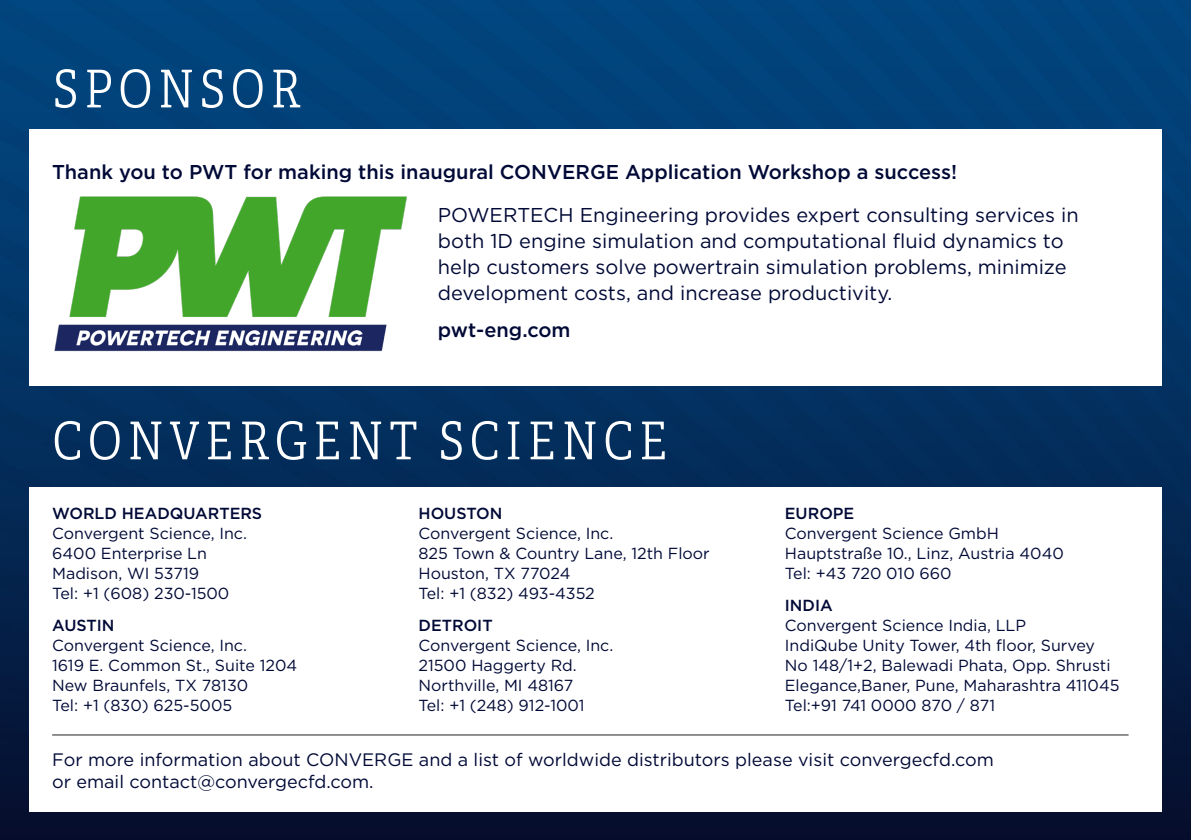
<style>
.page{position:relative;width:1191px;height:840px;background:#fff}
.page>*{position:absolute;margin:0;border:0;box-sizing:border-box;transform-origin:0 0}
.t1{font:300 52px "Adelle Condensed";letter-spacing:.11em;color:#fff}
.t2{font:20px/26px "Gotham";color:#010936}
.t3{font:500 20px "Gotham";color:#010936}
.t4{font:18px/22px "Gotham";color:#010936}
.t5{font:16px/20px "Gotham";color:#010936}
.t6{font:500 16px "Gotham";color:#010936}
</style>
<div class="page">
<img style="left:0;top:0;width:1191px;height:839px">
<div style="left:29px;top:129px;width:1132px;height:257px;background:#fff"></div>
<img style="left:54px;top:196px;width:353px;height:156px">
<div style="left:29px;top:486px;width:1132px;height:325px;background:#fff"></div>
<hr style="left:52px;top:734px;width:1076px;height:1px;background:#231f20">
<p class="t1" style="left:53px;top:58px;width:250px">SPONSOR</p>
<p class="t3" style="left:52px;top:158px;width:906px">Thank you to PWT for making this inaugural CONVERGE Application Workshop a success!</p>
<p class="t2" style="left:438px;top:201px;width:642px">POWERTECH Engineering provides expert consulting services in both 1D engine simulation and computational fluid dynamics to help customers solve powertrain simulation problems, minimize development costs, and increase productivity.</p>
<p class="t3" style="left:438px;top:316px;width:134px">pwt-eng.com</p>
<p class="t1" style="left:53px;top:409px;width:616px">CONVERGENT SCIENCE</p>
<p class="t6" style="left:52px;top:503px;width:211px">WORLD HEADQUARTERS</p>
<p class="t5" style="left:52px;top:523px;width:196px">Convergent Science, Inc.<br>6400 Enterprise Ln<br>Madison, WI 53719<br>Tel: +1 (608) 230-1500</p>
<p class="t6" style="left:52px;top:614px;width:64px">AUSTIN</p>
<p class="t5" style="left:52px;top:634px;width:247px">Convergent Science, Inc.<br>1619 E. Common St., Suite 1204<br>New Braunfels, TX 78130<br>Tel: +1 (830) 625-5005</p>
<p class="t6" style="left:418px;top:503px;width:85px">HOUSTON</p>
<p class="t5" style="left:418px;top:523px;width:293px">Convergent Science, Inc.<br>825 Town &amp; Country Lane, 12th Floor<br>Houston, TX 77024<br>Tel: +1 (832) 493-4352</p>
<p class="t6" style="left:418px;top:614px;width:76px">DETROIT</p>
<p class="t5" style="left:418px;top:634px;width:196px">Convergent Science, Inc.<br>21500 Haggerty Rd.<br>Northville, MI 48167<br>Tel: +1 (248) 912-1001</p>
<p class="t6" style="left:785px;top:503px;width:71px">EUROPE</p>
<p class="t5" style="left:785px;top:523px;width:280px">Convergent Science GmbH<br>Hauptstraße 10., Linz, Austria 4040<br>Tel: +43 720 010 660</p>
<p class="t6" style="left:785px;top:594px;width:49px">INDIA</p>
<p class="t5" style="left:785px;top:614px;width:336px">Convergent Science India, LLP<br>IndiQube Unity Tower, 4th floor, Survey No 148/1+2, Balewadi Phata, Opp. Shrusti Elegance,Baner, Pune, Maharashtra 411045<br>Tel:+91 741 0000 870 / 871</p>
<p class="t4" style="left:52px;top:747px;width:943px">For more information about CONVERGE and a list of worldwide distributors please visit convergecfd.com or email contact@convergecfd.com.</p>
</div>
